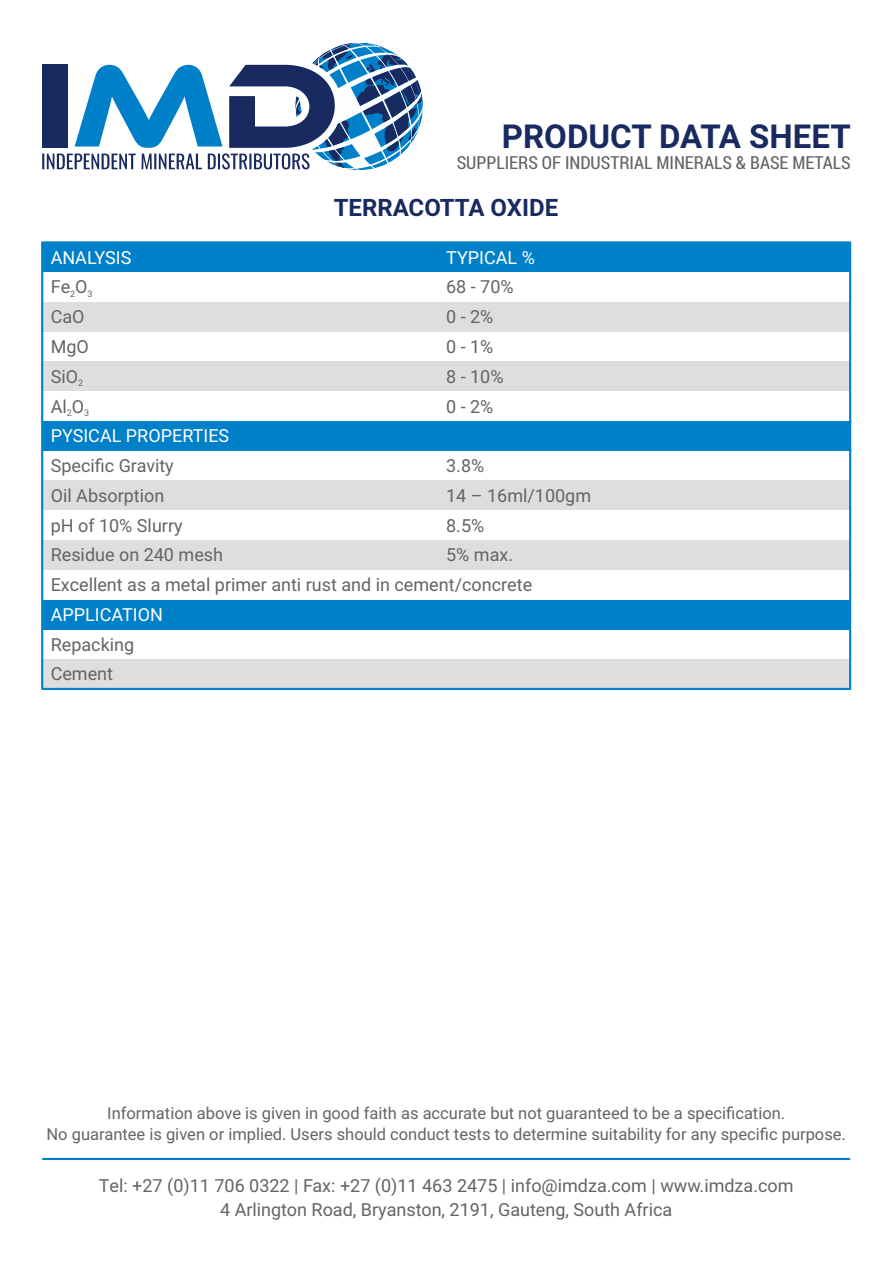
<style>
.page{position:relative;width:893px;height:1263px;background:#fff}
.page>*{position:absolute;margin:0;border:0;box-sizing:border-box;transform-origin:0 0}
.t1{font:700 33px "Roboto";color:#192a61}
.t2{font:700 24px "Roboto";color:#192a61}
.t3{font:18px/29.7px "Roboto";color:#646464}
.t4{font:18px "Roboto";color:#fff}
.t5{font:18px "Roboto Condensed";color:#646464}
.t6{font:16.5px/21.8px "Roboto";color:#646464;text-align:center}
</style>
<div class="page">
<div style="left:42px;top:600px;width:808px;height:29px;background:#0080c9"></div>
<div style="left:42px;top:540px;width:808px;height:30px;background:#dedede"></div>
<div style="left:42px;top:480px;width:808px;height:30px;background:#dedede"></div>
<div style="left:42px;top:659px;width:808px;height:30px;background:#dedede"></div>
<div style="left:42px;top:421px;width:808px;height:30px;background:#0080c9"></div>
<div style="left:42px;top:361px;width:808px;height:30px;background:#dedede"></div>
<div style="left:42px;top:302px;width:808px;height:30px;background:#dedede"></div>
<div style="left:42px;top:242px;width:808px;height:30px;background:#0080c9"></div>
<svg style="left:42px;top:43px;width:381px;height:127px"></svg>
<hr style="left:42px;top:1158px;width:808px;height:2px;background:#0080c9">
<div style="left:41px;top:241px;width:810px;height:449px;border:2px solid #0080c9"></div>
<h1 class="t1" style="left:502px;top:123px;width:350px">PRODUCT DATA SHEET</h1>
<p class="t5" style="left:457px;top:150px;width:395px">SUPPLIERS OF INDUSTRIAL MINERALS &amp; BASE METALS</p>
<h2 class="t2" style="left:334px;top:198px;width:226px">TERRACOTTA OXIDE</h2>
<p class="t4" style="left:51px;top:245px;width:82px">ANALYSIS</p>
<p class="t4" style="left:446px;top:245px;width:90px">TYPICAL %</p>
<p class="t3" style="left:51px;top:272px;width:43px">Fe<sub>2</sub>O<sub>3</sub></p>
<p class="t3" style="left:446px;top:272px;width:69px">68 - 70%</p>
<p class="t3" style="left:51px;top:301px;width:35px">CaO</p>
<p class="t3" style="left:446px;top:301px;width:49px">0 - 2%</p>
<p class="t3" style="left:51px;top:331px;width:40px">MgO</p>
<p class="t3" style="left:446px;top:331px;width:49px">0 - 1%</p>
<p class="t3" style="left:51px;top:361px;width:34px">SiO<sub>2</sub></p>
<p class="t3" style="left:446px;top:361px;width:59px">8 - 10%</p>
<p class="t3" style="left:51px;top:391px;width:40px">Al<sub>2</sub>O<sub>3</sub></p>
<p class="t3" style="left:446px;top:391px;width:49px">0 - 2%</p>
<p class="t4" style="left:51px;top:423px;width:180px">PYSICAL PROPERTIES</p>
<p class="t3" style="left:51px;top:450px;width:125px">Specific Gravity</p>
<p class="t3" style="left:446px;top:450px;width:40px">3.8%</p>
<p class="t3" style="left:51px;top:480px;width:115px">Oil Absorption</p>
<p class="t3" style="left:446px;top:480px;width:147px">14 – 16ml/100gm</p>
<p class="t3" style="left:51px;top:510px;width:133px">pH of 10% Slurry</p>
<p class="t3" style="left:446px;top:510px;width:40px">8.5%</p>
<p class="t3" style="left:51px;top:539px;width:174px">Residue on 240 mesh</p>
<p class="t3" style="left:51px;top:539px;width:483px;text-indent:395px">5% max.<br>Excellent as a metal primer anti rust and in cement/concrete</p>
<p class="t4" style="left:51px;top:602px;width:114px">APPLICATION</p>
<p class="t3" style="left:51px;top:629px;width:85px">Repacking<br>Cement</p>
<p class="t6" style="left:47px;top:1101px;width:801px">Information above is given in good faith as accurate but not guaranteed to be a specification.<br>No guarantee is given or implied. Users should conduct tests to determine suitability for any specific purpose.</p>
<p class="t3" style="left:99px;top:1173px;width:696px;line-height:23.7px;text-align:center">Tel: +27 (0)11 706 0322 | Fax: +27 (0)11 463 2475 | info@imdza.com | www.imdza.com<br>4 Arlington Road, Bryanston, 2191, Gauteng, South Africa</p>
</div>
